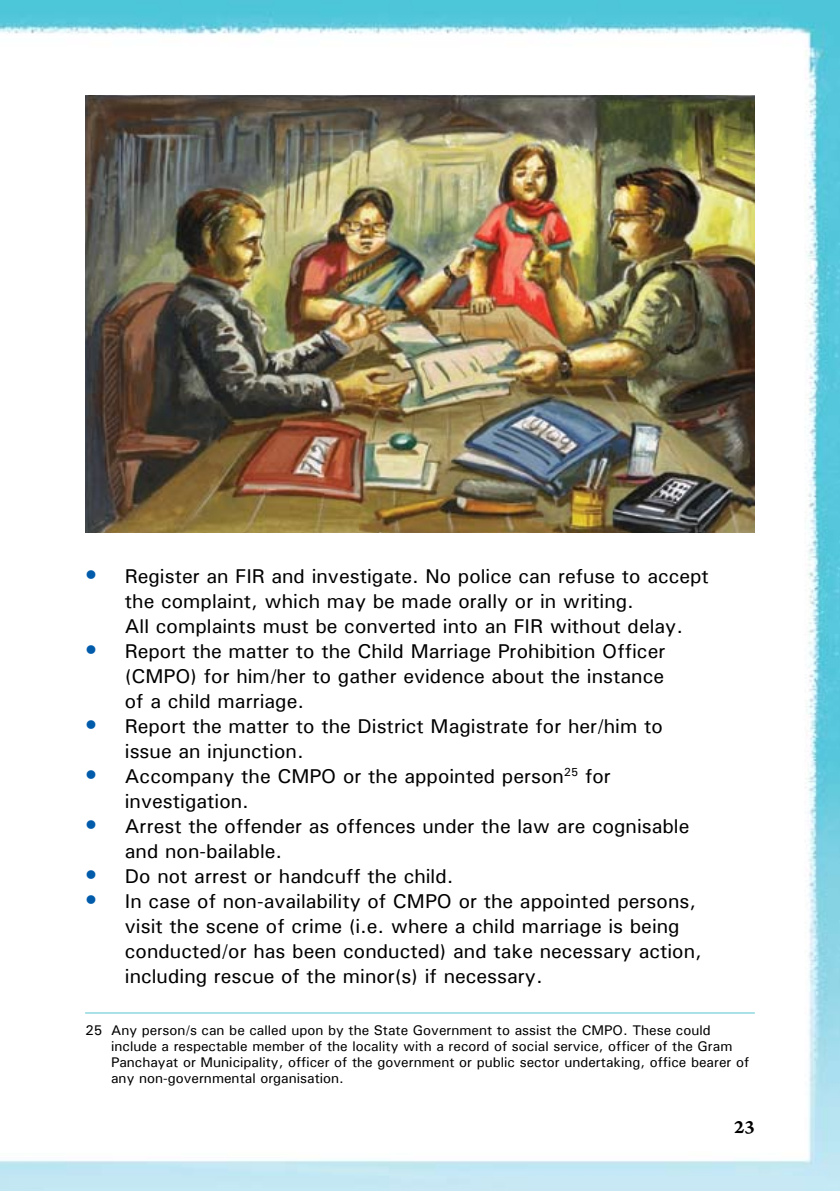
<style>
.page{position:relative;width:840px;height:1191px;background:#fff}
.page>*{position:absolute;margin:0;border:0;box-sizing:border-box;transform-origin:0 0}
.t1{font:500 20px/25px "Univers";color:#000}
.t2{font:20px "Arno Pro Smbd Caption";color:#000}
.t3{font:500 14px/16px "Univers";color:#000}
.s1{font-size:24px;color:#005bab}
</style>
<div class="page">
<img style="left:0;top:0;width:839px;height:1191px">
<img style="left:85px;top:96px;width:669px;height:436px">
<hr style="left:85px;top:1012px;width:669px;height:1px;background:#56c5d0">
<p class="t1" style="left:125px;top:562px;width:585px;text-indent:-40px"><span class="s1">•</span> Register an FIR and investigate. No police can refuse to accept the complaint, which may be made orally or in writing.<br>All complaints must be converted into an FIR without delay.</p>
<p class="t1" style="left:125px;top:637px;width:541px;text-align:justify;text-indent:-40px"><span class="s1">•</span> Report the matter to the Child Marriage Prohibition Officer (CMPO) for him/her to gather evidence about the instance of a child marriage.</p>
<p class="t1" style="left:125px;top:712px;width:539px;text-indent:-40px"><span class="s1">•</span> Report the matter to the District Magistrate for her/him to issue an injunction.</p>
<p class="t1" style="left:125px;top:762px;width:487px;text-indent:-40px"><span class="s1">•</span> Accompany the CMPO or the appointed person<sup>25</sup> for investigation.</p>
<p class="t1" style="left:125px;top:812px;width:565px;text-indent:-40px"><span class="s1">•</span> Arrest the offender as offences under the law are cognisable and non-bailable.</p>
<p class="t1" style="left:85px;top:862px;width:370px"><span class="s1">•</span> Do not arrest or handcuff the child.</p>
<p class="t1" style="left:125px;top:887px;width:578px;text-indent:-40px"><span class="s1">•</span> In case of non-availability of CMPO or the appointed persons, visit the scene of crime (i.e. where a child marriage is being conducted/or has been conducted) and take necessary action, including rescue of the minor(s) if necessary.</p>
<p class="t3" style="left:111px;top:1021px;width:639px;text-indent:-26px">25 Any person/s can be called upon by the State Government to assist the CMPO. These could include a respectable member of the locality with a record of social service, officer of the Gram Panchayat or Municipality, officer of the government or public sector undertaking, office bearer of any non-governmental organisation.</p>
<p class="t2" style="left:733px;top:1114px;width:22px">23</p>
</div>
